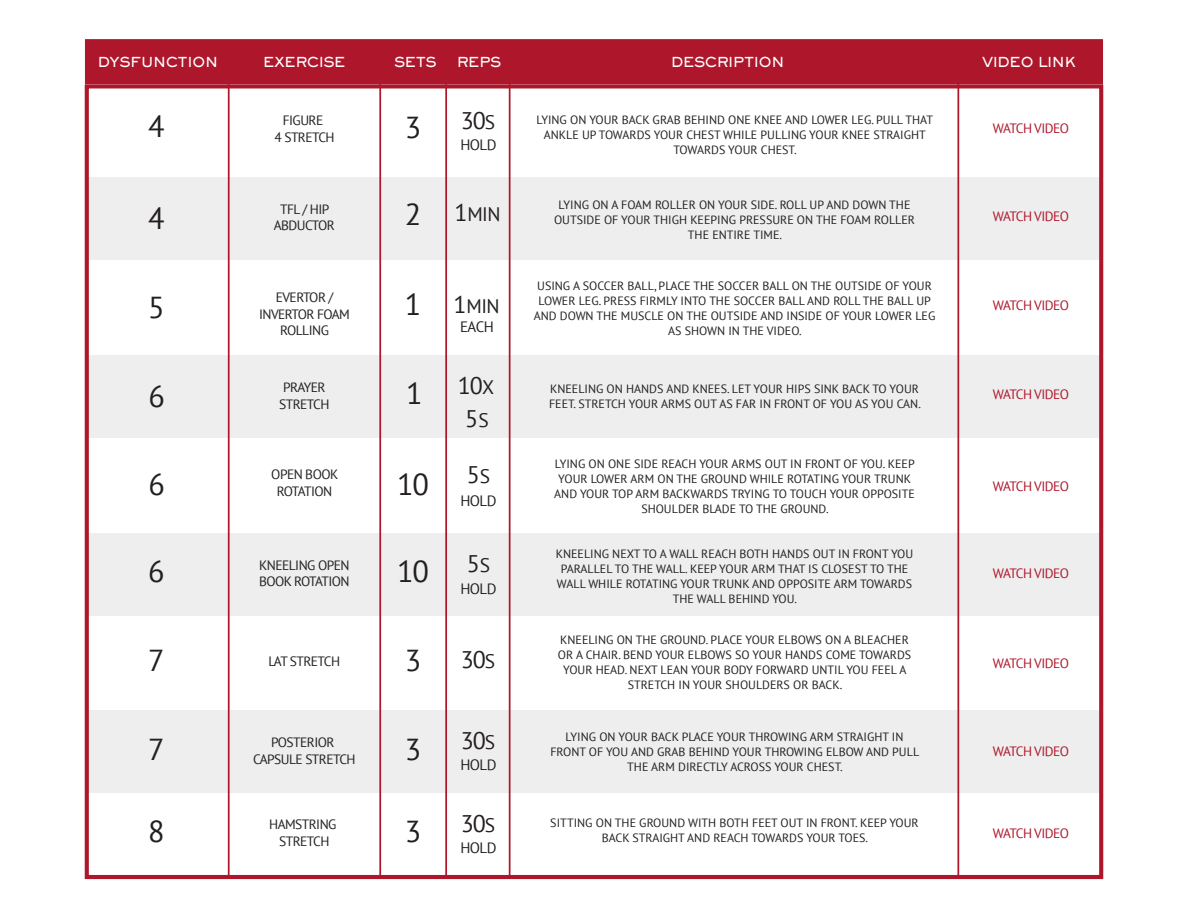
<style>
.page{position:relative;width:1188px;height:918px;background:#fff}
.page>*{position:absolute;margin:0;border:0;box-sizing:border-box;transform-origin:0 0}
.t1{font:30.3px "PT Sans";color:#231f20}
.t2{font:24px/33px "PT Sans";letter-spacing:-.04em;color:#231f20;text-align:center}
.t3{font:19.5px "PT Sans";letter-spacing:-.03em;color:#231f20}
.t4{font:15px "PT Sans";letter-spacing:-.04em;color:#231f20}
.t5{font:13.5px/16.5px "PT Sans";letter-spacing:-.04em;color:#231f20;text-align:center}
.t6{font:13.5px "PT Sans";letter-spacing:-.04em;color:#ae172b}
.t7{font:13.5px "AT Sackers Heavy Gothic";letter-spacing:-.04em;color:#fff}
.t8{font:12px/15px "PT Sans";color:#231f20;text-align:center}
.s1{font-size:19.5px}
.s2{font-size:24px}
.s3{font-style:inherit}
</style>
<div class="page">
<div style="left:87px;top:710px;width:1014px;height:83px;background:#eeeeef"></div>
<div style="left:87px;top:177px;width:1014px;height:83px;background:#eeeeef"></div>
<div style="left:87px;top:355px;width:1014px;height:83px;background:#eeeeef"></div>
<div style="left:87px;top:533px;width:1014px;height:83px;background:#eeeeef"></div>
<div style="left:85px;top:39px;width:1018px;height:45px;background:#ae172b"></div>
<div style="left:85px;top:84px;width:1018px;height:795px;border:4px solid #ae172b"></div>
<hr style="left:228px;top:45px;width:2px;height:832px;background:#ae172b">
<hr style="left:379px;top:46px;width:2px;height:831px;background:#ae172b">
<hr style="left:445px;top:46px;width:2px;height:831px;background:#ae172b">
<hr style="left:509px;top:46px;width:2px;height:831px;background:#ae172b">
<hr style="left:957px;top:45px;width:2px;height:832px;background:#ae172b">
<p class="t7" style="left:98px;top:53px;width:122px">DYSFUNCTION</p>
<p class="t7" style="left:263px;top:53px;width:84px">EXERCISE</p>
<p class="t7" style="left:394px;top:53px;width:44px">SETS</p>
<p class="t7" style="left:457px;top:53px;width:46px">REPS</p>
<p class="t7" style="left:671px;top:53px;width:115px">DESCRIPTION</p>
<p class="t7" style="left:982px;top:53px;width:95px">VIDEO LINK</p>
<h1 class="t1" style="left:148px;top:107px;width:18px">4</h1>
<h1 class="t1" style="left:405px;top:108px;width:18px">3</h1>
<p class="t5" style="left:274px;top:112px;width:62px">FIGURE<br>4 STRETCH</p>
<h2 class="t2" style="left:461px;top:104px;width:36px">30<span class="s1">S</span></h2>
<p class="t4" style="left:460px;top:135px;width:38px">HOLD</p>
<p class="t8" style="left:536px;top:112px;width:398px">LYING ON YOUR BACK GRAB BEHIND ONE KNEE AND LOWER LEG. PULL THAT<br>ANKLE UP TOWARDS YOUR CHEST WHILE PULLING YOUR KNEE STRAIGHT<br>TOWARDS YOUR CHEST.</p>
<p class="t6" style="left:993px;top:119px;width:78px">WATCH VIDEO</p>
<h1 class="t1" style="left:148px;top:199px;width:18px">4</h1>
<p class="t5" style="left:274px;top:201px;width:63px">TFL / HIP<br>ABDUCTOR</p>
<h1 class="t1" style="left:405px;top:195px;width:18px">2</h1>
<h3 class="t3" style="left:454px;top:202px;width:48px"><span class="s2">1</span>MIN</h3>
<p class="t8" style="left:554px;top:197px;width:363px">LYING ON A FOAM ROLLER ON YOUR SIDE. ROLL UP AND DOWN THE<br>OUTSIDE OF YOUR THIGH KEEPING PRESSURE ON THE FOAM ROLLER<br>THE ENTIRE TIME.</p>
<p class="t6" style="left:993px;top:208px;width:78px">WATCH VIDEO</p>
<h1 class="t1" style="left:148px;top:288px;width:18px">5</h1>
<p class="t5" style="left:259px;top:289px;width:92px">EVERTOR /<br>INVERTOR FOAM<br>ROLLING</p>
<h1 class="t1" style="left:405px;top:285px;width:18px">1</h1>
<h3 class="t3" style="left:453px;top:294px;width:48px"><span class="s2">1</span>MIN</h3>
<p class="t4" style="left:460px;top:317px;width:35px">EA<span class="s3">CH</span></p>
<p class="t8" style="left:534px;top:278px;width:403px">USING A SOCCER BALL, PLACE THE SOCCER BALL ON THE OUTSIDE OF YOUR LOWER LEG. PRESS FIRMLY INTO THE SOCCER BALL AND ROLL THE BALL UP AND DOWN THE MUSCLE ON THE OUTSIDE AND INSIDE OF YOUR LOWER LEG AS SHOWN IN THE VIDEO.</p>
<p class="t6" style="left:993px;top:296px;width:78px">WATCH VIDEO</p>
<h1 class="t1" style="left:149px;top:377px;width:18px">6</h1>
<h1 class="t1" style="left:149px;top:464px;width:18px">6</h1>
<h1 class="t1" style="left:148px;top:552px;width:18px">6</h1>
<p class="t5" style="left:279px;top:379px;width:52px;text-align:left">PRAYER<br>STRETCH</p>
<p class="t5" style="left:271px;top:466px;width:68px">OPEN BOOK<br>ROTATION</p>
<h1 class="t1" style="left:406px;top:374px;width:18px">1</h1>
<h1 class="t1" style="left:397px;top:464px;width:33px">10</h1>
<h2 class="t2" style="left:458px;top:369px;width:38px">10<span class="s1">X<br></span>5<span class="s1">S</span></h2>
<h2 class="t2" style="left:467px;top:458px;width:25px">5<span class="s1">S</span></h2>
<p class="t4" style="left:460px;top:491px;width:38px">HOLD</p>
<p class="t5" style="left:259px;top:556px;width:92px;text-align:left">KNEELING OPEN<br>BOOK ROTATION</p>
<h1 class="t1" style="left:397px;top:552px;width:33px">10</h1>
<h2 class="t2" style="left:467px;top:546px;width:25px">5<span class="s1">S</span></h2>
<p class="t4" style="left:460px;top:580px;width:38px">HOLD</p>
<p class="t8" style="left:549px;top:381px;width:373px;text-align:left">KNEELING ON HANDS AND KNEES. LET YOUR HIPS SINK BACK TO YOUR<br>FEET. STRETCH YOUR ARMS OUT AS FAR IN FRONT OF YOU AS YOU CAN.</p>
<p class="t8" style="left:554px;top:456px;width:362px">LYING ON ONE SIDE REACH YOUR ARMS OUT IN FRONT OF YOU. KEEP YOUR LOWER ARM ON THE GROUND WHILE ROTATING YOUR TRUNK AND YOUR TOP ARM BACKWARDS TRYING TO TOUCH YOUR OPPOSITE SHOULDER BLADE TO THE GROUND.</p>
<p class="t8" style="left:556px;top:546px;width:359px">KNEELING NEXT TO A WALL REACH BOTH HANDS OUT IN FRONT YOU PARALLEL TO THE WALL. KEEP YOUR ARM THAT IS CLOSEST TO THE WALL WHILE ROTATING YOUR TRUNK AND OPPOSITE ARM TOWARDS THE WALL BEHIND YOU.</p>
<p class="t6" style="left:993px;top:385px;width:78px">WATCH VIDEO</p>
<p class="t6" style="left:993px;top:478px;width:78px">WATCH VIDEO</p>
<p class="t6" style="left:993px;top:565px;width:78px">WATCH VIDEO</p>
<h1 class="t1" style="left:148px;top:641px;width:18px">7</h1>
<p class="t5" style="left:269px;top:653px;width:73px">LAT STRETCH</p>
<h1 class="t1" style="left:405px;top:641px;width:18px">3</h1>
<h2 class="t2" style="left:461px;top:642px;width:36px">30<span class="s1">S</span></h2>
<p class="t8" style="left:558px;top:632px;width:355px">KNEELING ON THE GROUND. PLACE YOUR ELBOWS ON A BLEACHER OR A CHAIR. BEND YOUR ELBOWS SO YOUR HANDS COME TOWARDS YOUR HEAD. NEXT LEAN YOUR BODY FORWARD UNTIL YOU FEEL A STRETCH IN YOUR SHOULDERS OR BACK.</p>
<p class="t6" style="left:993px;top:654px;width:78px">WATCH VIDEO</p>
<p class="t5" style="left:253px;top:734px;width:104px">POSTERIOR<br>CAPSULE STRETCH</p>
<p class="t8" style="left:550px;top:729px;width:370px">LYING ON YOUR BACK PLACE YOUR THROWING ARM STRAIGHT IN<br>FRONT OF YOU AND GRAB BEHIND YOUR THROWING ELBOW AND PULL<br>THE ARM DIRECTLY ACROSS YOUR CHEST.</p>
<h2 class="t2" style="left:461px;top:724px;width:36px">30<span class="s1">S</span></h2>
<p class="t4" style="left:460px;top:755px;width:38px">HOLD</p>
<h1 class="t1" style="left:148px;top:729px;width:18px">7</h1>
<h1 class="t1" style="left:405px;top:729px;width:18px">3</h1>
<p class="t6" style="left:993px;top:742px;width:78px">WATCH VIDEO</p>
<h2 class="t2" style="left:461px;top:806px;width:36px">30<span class="s1">S</span></h2>
<p class="t4" style="left:460px;top:838px;width:38px">HOLD</p>
<p class="t5" style="left:269px;top:816px;width:69px">HAMSTRING<br>STRETCH</p>
<p class="t8" style="left:550px;top:815px;width:370px">SITTING ON THE GROUND WITH BOTH FEET OUT IN FRONT. KEEP YOUR<br>BACK STRAIGHT AND REACH TOWARDS YOUR TOES.</p>
<h1 class="t1" style="left:148px;top:812px;width:18px">8</h1>
<h1 class="t1" style="left:405px;top:812px;width:18px">3</h1>
<p class="t6" style="left:993px;top:824px;width:78px">WATCH VIDEO</p>
</div>
